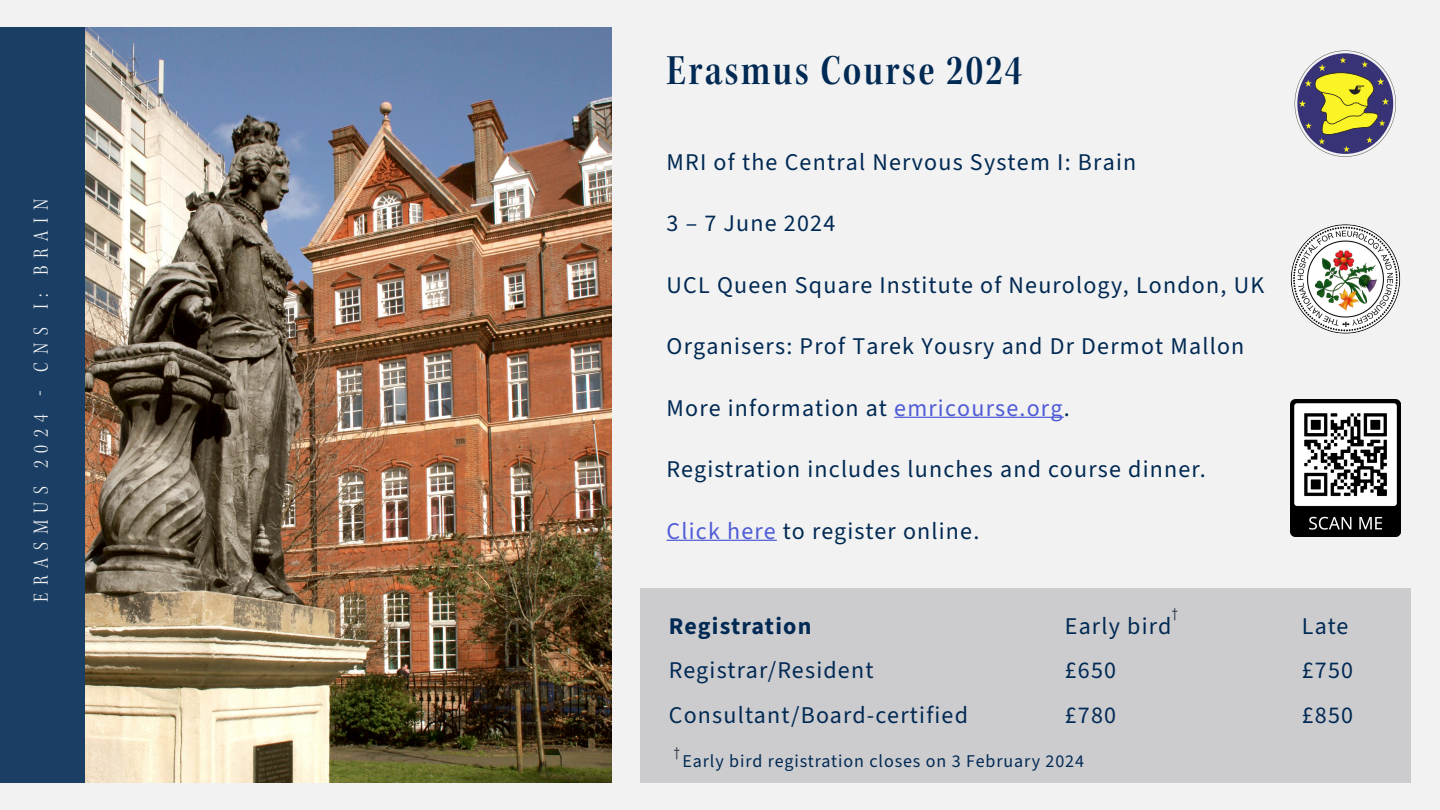
<style>
.page{position:relative;width:1440px;height:810px;background:#f2f2f2}
.page>*{position:absolute;margin:0;border:0;box-sizing:border-box;transform-origin:0 0}
.t1{font:45px "Kepler Std Semibold Cn Subh";letter-spacing:.05em;color:#002953}
.t2{font:24px "Source Sans 3";letter-spacing:.05em;color:#002953}
.t3{font:700 24px "Source Sans 3";letter-spacing:.05em;color:#002953}
.t4{font:22.5px "Kepler Std Light Cn Subh";letter-spacing:.335em;color:#f2f2f2}
.t5{font:18px "Source Sans 3";letter-spacing:.05em;color:#002953}
.t6{font:15px "Source Sans 3";color:#2c3440}
.s1{color:#4f5cd6}
</style>
<div class="page">
<div style="left:0;top:27px;width:86px;height:756px;background:#1a3e64"></div>
<img style="left:1290px;top:400px;width:110px;height:136px">
<img style="left:1290px;top:224px;width:111px;height:110px">
<div style="left:641px;top:588px;width:770px;height:195px;background:#cccccf"></div>
<svg style="left:1295px;top:50px;width:101px;height:107px"></svg>
<hr style="left:894px;top:417px;width:170px;height:1px;background:#4f5cd6">
<hr style="left:667px;top:540px;width:110px;height:1px;background:#4f5cd6">
<img style="left:86px;top:27px;width:525px;height:756px">
<p class="t4" style="left:29px;top:602px;width:404px;rotate:-90deg">ERASMUS 2024 - CNS I: BRAIN</p>
<h1 class="t1" style="left:667px;top:46px;width:357px">Erasmus Course 2024</h1>
<p class="t2" style="left:667px;top:147px;width:471px">MRI of the Central Nervous System I: Brain</p>
<p class="t2" style="left:667px;top:208px;width:170px">3 – 7 June 2024</p>
<p class="t2" style="left:667px;top:270px;width:599px">UCL Queen Square Institute of Neurology, London, UK</p>
<p class="t2" style="left:667px;top:331px;width:579px">Organisers: Prof Tarek Yousry and Dr Dermot Mallon</p>
<p class="t2" style="left:667px;top:393px;width:405px">More information at <span class="s1">emricourse.org</span>.</p>
<p class="t2" style="left:667px;top:454px;width:541px">Registration includes lunches and course dinner.</p>
<p class="t2" style="left:667px;top:516px;width:314px"><span class="s1">Click here</span> to register online.</p>
<p class="t6" style="left:1172px;top:604px;width:8px">†</p>
<p class="t3" style="left:669px;top:610px;width:144px">Registration</p>
<p class="t2" style="left:1065px;top:611px;width:108px">Early bird</p>
<p class="t2" style="left:1302px;top:611px;width:48px">Late</p>
<p class="t2" style="left:669px;top:655px;width:206px">Registrar/Resident</p>
<p class="t2" style="left:1065px;top:655px;width:53px">£650</p>
<p class="t2" style="left:1302px;top:655px;width:53px">£750</p>
<p class="t2" style="left:669px;top:700px;width:301px">Consultant/Board-certified</p>
<p class="t2" style="left:1065px;top:700px;width:53px">£780</p>
<p class="t2" style="left:1302px;top:700px;width:53px">£850</p>
<p class="t6" style="left:673px;top:744px;width:8px">†</p>
<p class="t5" style="left:682px;top:749px;width:403px">Early bird registration closes on 3 February 2024</p>
</div>
